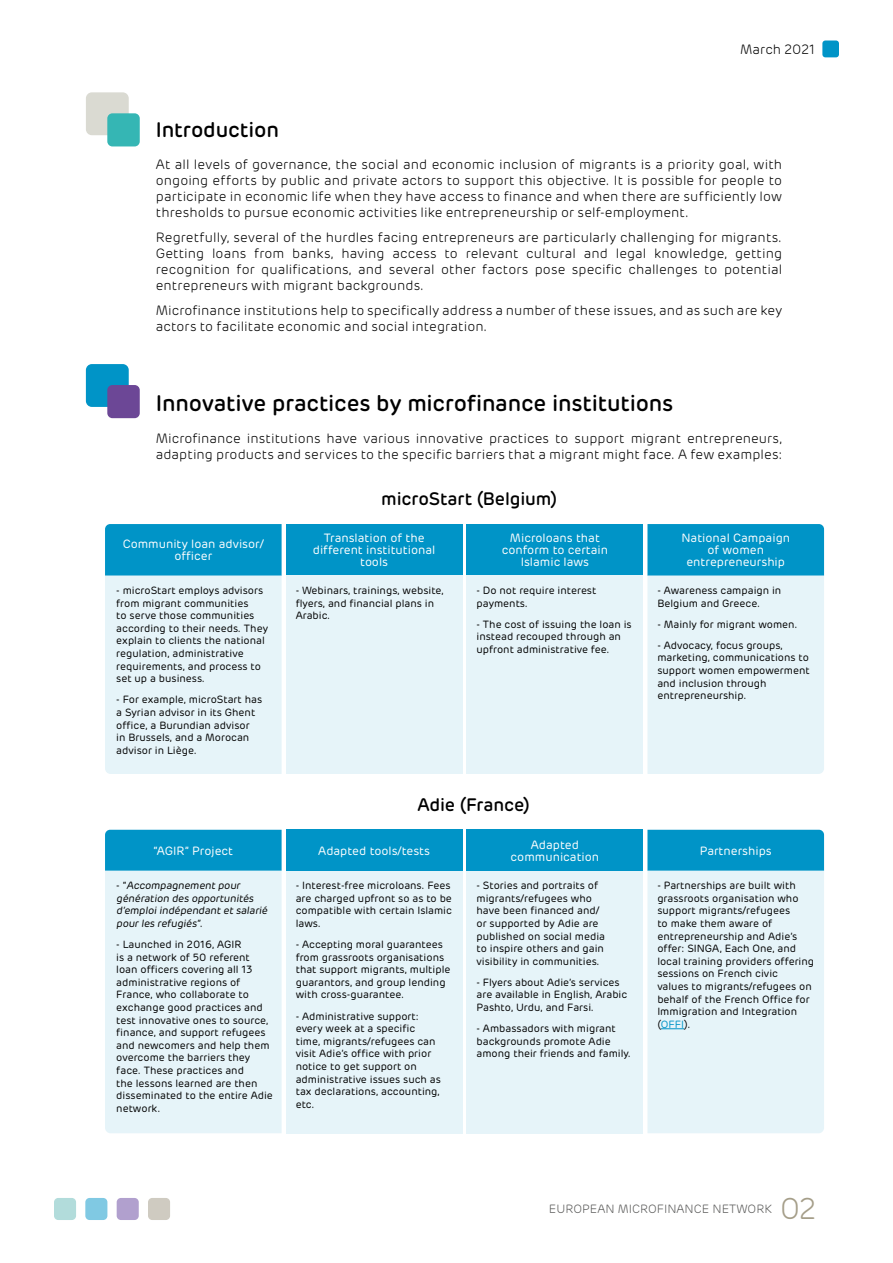
<style>
.page{position:relative;width:893px;height:1263px;background:#fff}
.page>*{position:absolute;margin:0;border:0;box-sizing:border-box;transform-origin:0 0}
.t1{font:300 30px "Rubrik";color:#a59e89}
.t2{font:500 22.5px "Rubrik";letter-spacing:-.005em;color:#000}
.t3{font:500 21px "Rubrik";letter-spacing:-.01em;color:#000}
.t4{font:500 18px "Rubrik";letter-spacing:-.01em;color:#000}
.t5{font:300 13.5px/16.2px "Rubrik";letter-spacing:.005em;color:#000;text-align:justify}
.t6{font:12px/12px "Rubrik";color:#fff;text-align:center}
.t7{font:300 12px "Rubrik";color:#575756}
.t8{font:10.5px/12.6px "Rubrik";color:#000}
.s1{color:#0094c7}
</style>
<div class="page">
<div style="left:54px;top:1198px;width:22px;height:22px;background:#b2dcdb;border-radius:4px"></div>
<div style="left:117px;top:1198px;width:22px;height:22px;background:#b1a0ce;border-radius:4px"></div>
<div style="left:86px;top:364px;width:43px;height:43px;background:#0094c7;border-radius:6px"></div>
<div style="left:85px;top:1198px;width:22px;height:22px;background:#80c9e3;border-radius:4px"></div>
<div style="left:148px;top:1198px;width:22px;height:22px;background:#cfcbc1;border-radius:4px"></div>
<div style="left:107px;top:385px;width:33px;height:33px;background:#6c4796;border-radius:5px"></div>
<div style="left:86px;top:92px;width:43px;height:43px;background:#dadad2;border-radius:6px"></div>
<div style="left:107px;top:113px;width:33px;height:33px;background:#35b6b4;border-radius:5px"></div>
<div style="left:105px;top:830px;width:177px;height:41px;background:#0094c7"></div>
<div style="left:467px;top:524px;width:176px;height:52px;background:#0094c7"></div>
<div style="left:467px;top:830px;width:176px;height:41px;background:#0094c7"></div>
<div style="left:647px;top:830px;width:177px;height:41px;background:#0094c7"></div>
<div style="left:286px;top:524px;width:176px;height:52px;background:#0094c7"></div>
<div style="left:286px;top:830px;width:176px;height:41px;background:#0094c7"></div>
<svg style="left:105px;top:524px;width:177px;height:250px;background:#b6e0ee"></svg>
<div style="left:105px;top:871px;width:177px;height:262px;background:#e6f4f9"></div>
<div style="left:467px;top:576px;width:176px;height:198px;background:#e6f4f9"></div>
<div style="left:467px;top:871px;width:176px;height:262px;background:#e6f4f9"></div>
<svg style="left:647px;top:524px;width:177px;height:250px;background:#b6e0ee"></svg>
<div style="left:647px;top:871px;width:177px;height:262px;background:#e6f4f9"></div>
<div style="left:286px;top:576px;width:176px;height:198px;background:#e6f4f9"></div>
<div style="left:286px;top:871px;width:176px;height:262px;background:#e6f4f9"></div>
<div style="left:822px;top:41px;width:17px;height:16px;background:#0094c7;border-radius:3px"></div>
<svg style="left:661px;top:1028px;width:23px;height:1px"></svg>
<h3 class="t3" style="left:156px;top:116px;width:125px">Introduction</h3>
<p class="t5" style="left:740px;top:41px;width:77px">March 2021</p>
<p class="t5" style="left:156px;top:156px;width:628px">At all levels of governance, the social and economic inclusion of migrants is a priority goal, with ongoing efforts by public and private actors to support this objective. It is possible for people to participate in economic life when they have access to finance and when there are sufficiently low thresholds to pursue economic activities like entrepreneurship or self-employment.</p>
<p class="t5" style="left:156px;top:229px;width:628px">Regretfully, several of the hurdles facing entrepreneurs are particularly challenging for migrants.<br>Getting loans from banks, having access to relevant cultural and legal knowledge, getting recognition for qualifications, and several other factors pose specific challenges to potential entrepreneurs with migrant backgrounds.</p>
<p class="t5" style="left:156px;top:302px;width:628px">Microfinance institutions help to specifically address a number of these issues, and as such are key actors to facilitate economic and social integration.</p>
<h2 class="t2" style="left:156px;top:389px;width:519px">Innovative practices by microfinance institutions</h2>
<p class="t5" style="left:156px;top:430px;width:628px">Microfinance institutions have various innovative practices to support migrant entrepreneurs, adapting products and services to the specific barriers that a migrant might face. A few examples:</p>
<p class="t6" style="left:123px;top:538px;width:143px">Community loan advisor/ officer</p>
<p class="t8" style="left:116px;top:584px;width:153px">- microStart employs advisors from migrant communities<br>to serve those communities according to their needs. They explain to clients the national regulation, administrative requirements, and process to set up a business.</p>
<p class="t8" style="left:116px;top:693px;width:147px">- For example, microStart has a Syrian advisor in its Ghent office, a Burundian advisor<br>in Brussels, and a Morocan advisor in Liège.</p>
<p class="t6" style="left:153px;top:844px;width:81px">“AGIR” Project</p>
<p class="t8" style="left:116px;top:879px;width:155px">- “Accompagnement pour génération des opportunités d’emploi indépendant et salarié pour les refugiés”.</p>
<p class="t8" style="left:116px;top:938px;width:158px">- Launched in 2016, AGIR<br>is a network of 50 referent loan officers covering all 13 administrative regions of<br>France, who collaborate to exchange good practices and test innovative ones to source, finance, and support refugees and newcomers and help them overcome the barriers they face. These practices and<br>the lessons learned are then disseminated to the entire Adie network.</p>
<h3 class="t4" style="left:381px;top:487px;width:178px">microStart (Belgium)</h3>
<p class="t6" style="left:313px;top:532px;width:124px">Translation of the different institutional tools</p>
<p class="t8" style="left:296px;top:584px;width:150px">- Webinars, trainings, website, flyers, and financial plans in<br>Arabic.</p>
<p class="t6" style="left:502px;top:532px;width:108px">Microloans that conform to certain<br>Islamic laws</p>
<p class="t8" style="left:476px;top:584px;width:121px">- Do not require interest payments.</p>
<p class="t8" style="left:476px;top:618px;width:157px">- The cost of issuing the loan is instead recouped through an upfront administrative fee.</p>
<h3 class="t4" style="left:417px;top:793px;width:114px">Adie (France)</h3>
<p class="t6" style="left:318px;top:844px;width:113px">Adapted tools/tests</p>
<p class="t8" style="left:296px;top:879px;width:158px">- Interest-free microloans. Fees are charged upfront so as to be compatible with certain Islamic laws.</p>
<p class="t8" style="left:296px;top:938px;width:156px">- Accepting moral guarantees from grassroots organisations that support migrants, multiple guarantors, and group lending with cross-guarantee.</p>
<p class="t8" style="left:296px;top:1009px;width:147px">- Administrative support: every week at a specific time, migrants/refugees can visit Adie’s office with prior notice to get support on administrative issues such as tax declarations, accounting, etc.</p>
<p class="t6" style="left:511px;top:838px;width:90px">Adapted communication</p>
<p class="t8" style="left:476px;top:879px;width:130px">- Stories and portraits of migrants/refugees who have been financed and/ or supported by Adie are published on social media to inspire others and gain visibility in communities.</p>
<p class="t8" style="left:476px;top:976px;width:152px">- Flyers about Adie’s services are available in English, Arabic<br>Pashto, Urdu, and Farsi.</p>
<p class="t8" style="left:476px;top:1022px;width:156px">- Ambassadors with migrant backgrounds promote Adie among their friends and family.</p>
<p class="t6" style="left:681px;top:532px;width:110px">National Campaign of women entrepreneurship</p>
<p class="t8" style="left:657px;top:584px;width:126px">- Awareness campaign in<br>Belgium and Greece.</p>
<p class="t8" style="left:657px;top:618px;width:142px">- Mainly for migrant women.</p>
<p class="t8" style="left:657px;top:639px;width:154px">- Advocacy, focus groups, marketing, communications to support women empowerment and inclusion through entrepreneurship.</p>
<p class="t6" style="left:700px;top:844px;width:73px">Partnerships</p>
<p class="t8" style="left:657px;top:879px;width:158px">- Partnerships are built with grassroots organisation who support migrants/refugees<br>to make them aware of entrepreneurship and Adie’s offer: SINGA, Each One, and local training providers offering sessions on French civic<br>values to migrants/refugees on behalf of the French Office for<br>Immigration and Integration (<span class="s1">OFFI</span>).</p>
<p class="t7" style="left:549px;top:1201px;width:225px">EUROPEAN MICROFINANCE NETWORK</p>
<h1 class="t1" style="left:780px;top:1189px;width:38px">02</h1>
</div>
